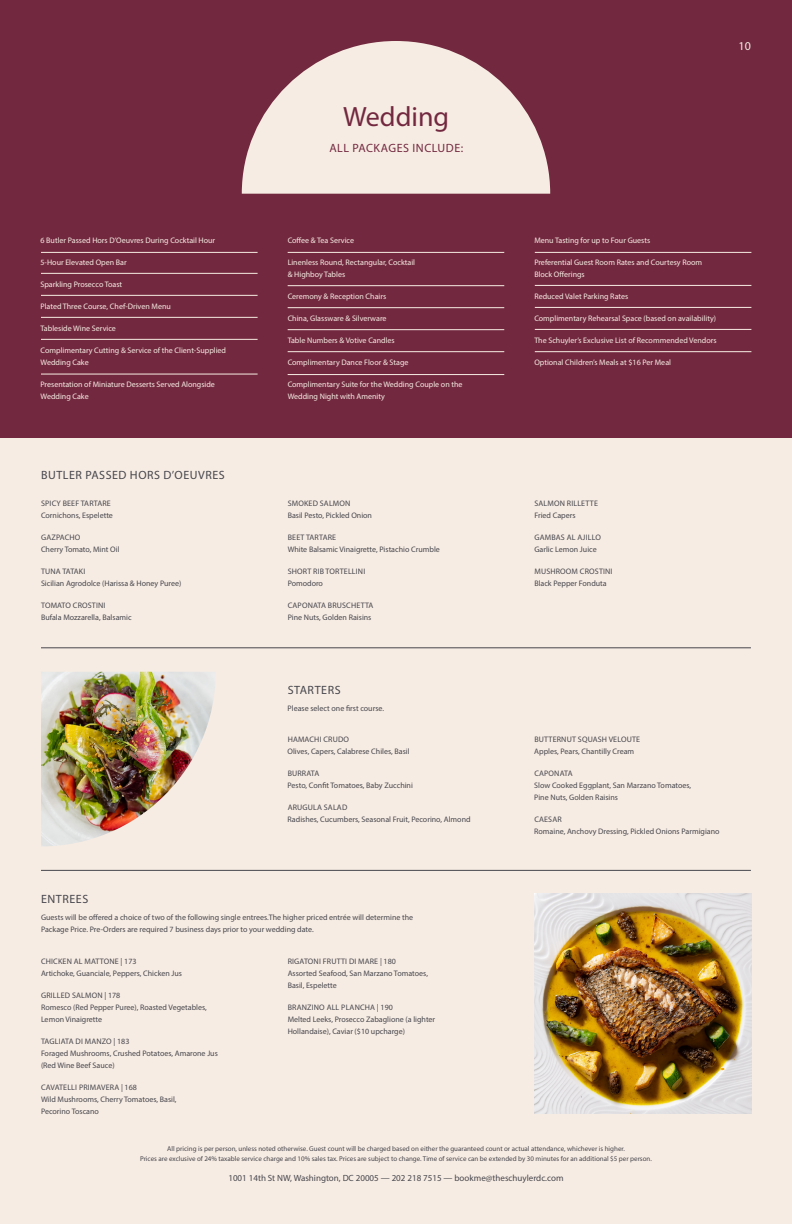
<style>
.page{position:relative;width:792px;height:1224px;background:#f7ece3}
.page>*{position:absolute;margin:0;border:0;box-sizing:border-box;transform-origin:0 0}
.t1{font:28px "Myriad Pro";color:#722940}
.t2{font:12px "Myriad Pro";letter-spacing:.045em;color:#46464d}
.t3{font:12px "Myriad Pro";letter-spacing:.045em;color:#722940}
.t4{font:12px "Myriad Pro";color:#f7ece3}
.Body{font:9px "Myriad Pro";color:#46464d}
.Ingredients{font:8px/12px "Myriad Pro";color:#46464d}
.Ingredients-2{font:8px/12px "Myriad Pro";color:#f7ece3}
.Dish{font:8px "Myriad Pro";letter-spacing:.02em;color:#46464d}
.Body-2{font:7px/10px "Myriad Pro";color:#46464d;text-align:center}
</style>
<div class="page">
<div style="left:0;top:0;width:792px;height:438px;background:#722940"></div>
<svg style="left:242px;top:41px;width:308px;height:153px;fill:#f7ece3"></svg>
<hr style="left:41px;top:295px;width:217px;height:1px;background:#f7ece3">
<hr style="left:288px;top:307px;width:216px;height:1px;background:#f7ece3">
<hr style="left:535px;top:285px;width:216px;height:1px;background:#f7ece3">
<hr style="left:41px;top:317px;width:217px;height:1px;background:#f7ece3">
<hr style="left:288px;top:329px;width:216px;height:1px;background:#f7ece3">
<hr style="left:535px;top:307px;width:216px;height:1px;background:#f7ece3">
<hr style="left:41px;top:339px;width:217px;height:1px;background:#f7ece3">
<hr style="left:41px;top:374px;width:217px;height:1px;background:#f7ece3">
<hr style="left:288px;top:351px;width:216px;height:1px;background:#f7ece3">
<hr style="left:535px;top:351px;width:216px;height:1px;background:#f7ece3">
<hr style="left:288px;top:374px;width:216px;height:1px;background:#f7ece3">
<hr style="left:535px;top:329px;width:216px;height:1px;background:#f7ece3">
<hr style="left:41px;top:273px;width:217px;height:1px;background:#f7ece3">
<hr style="left:288px;top:285px;width:216px;height:1px;background:#f7ece3">
<hr style="left:535px;top:252px;width:216px;height:1px;background:#f7ece3">
<hr style="left:41px;top:252px;width:217px;height:1px;background:#f7ece3">
<hr style="left:288px;top:252px;width:216px;height:1px;background:#f7ece3">
<hr style="left:41px;top:648px;width:710px;height:1px;background:#46464d">
<hr style="left:41px;top:870px;width:710px;height:1px;background:#46464d">
<img style="left:41px;top:672px;width:174px;height:174px">
<img style="left:534px;top:894px;width:218px;height:219px">
<h1 class="t1" style="left:343px;top:99px;width:108px">Wedding</h1>
<h2 class="t3" style="left:329px;top:140px;width:135px">ALL PACKAGES INCLUDE:</h2>
<h2 class="t4" style="left:738px;top:39px;width:14px">10</h2>
<p class="Ingredients-2" style="left:40px;top:234px;width:176px">6 Butler Passed Hors D’Oeuvres During Cocktail Hour</p>
<p class="Ingredients-2" style="left:40px;top:256px;width:88px">5-Hour Elevated Open Bar</p>
<p class="Ingredients-2" style="left:40px;top:278px;width:83px">Sparkling Prosecco Toast</p>
<p class="Ingredients-2" style="left:40px;top:300px;width:132px">Plated Three Course, Chef-Driven Menu</p>
<p class="Ingredients-2" style="left:40px;top:322px;width:77px">Tableside Wine Service</p>
<p class="Ingredients-2" style="left:40px;top:344px;width:187px">Complimentary Cutting &amp; Service of the Client-Supplied<br>Wedding Cake</p>
<p class="Ingredients-2" style="left:40px;top:378px;width:176px">Presentation of Miniature Desserts Served Alongside<br>Wedding Cake</p>
<h2 class="t2" style="left:41px;top:467px;width:185px">BUTLER PASSED HORS D’OEUVRES</h2>
<p class="Dish" style="left:41px;top:499px;width:71px">SPICY BEEF TARTARE</p>
<p class="Ingredients" style="left:41px;top:510px;width:74px">Cornichons, Espelette</p>
<p class="Dish" style="left:41px;top:533px;width:41px">GAZPACHO</p>
<p class="Ingredients" style="left:41px;top:544px;width:80px">Cherry Tomato, Mint Oil</p>
<p class="Dish" style="left:41px;top:567px;width:46px">TUNA TATAKI</p>
<p class="Ingredients" style="left:41px;top:578px;width:142px">Sicilian Agrodolce (Harissa &amp; Honey Puree)</p>
<p class="Dish" style="left:41px;top:601px;width:66px">TOMATO CROSTINI</p>
<p class="Ingredients" style="left:41px;top:612px;width:92px">Bufala Mozzarella, Balsamic</p>
<p class="Ingredients-2" style="left:288px;top:234px;width:68px">Coffee &amp; Tea Service</p>
<p class="Ingredients-2" style="left:288px;top:256px;width:129px">Linenless Round, Rectangular, Cocktail &amp; Highboy Tables</p>
<p class="Ingredients-2" style="left:288px;top:290px;width:100px">Ceremony &amp; Reception Chairs</p>
<p class="Ingredients-2" style="left:288px;top:312px;width:100px">China, Glassware &amp; Silverware</p>
<p class="Ingredients-2" style="left:288px;top:334px;width:109px">Table Numbers &amp; Votive Candles</p>
<p class="Ingredients-2" style="left:288px;top:356px;width:122px">Complimentary Dance Floor &amp; Stage</p>
<p class="Ingredients-2" style="left:288px;top:378px;width:176px">Complimentary Suite for the Wedding Couple on the<br>Wedding Night with Amenity</p>
<p class="Dish" style="left:288px;top:499px;width:64px">SMOKED SALMON</p>
<p class="Ingredients" style="left:288px;top:510px;width:86px">Basil Pesto, Pickled Onion</p>
<p class="Dish" style="left:288px;top:533px;width:50px">BEET TARTARE</p>
<p class="Ingredients" style="left:288px;top:544px;width:154px">White Balsamic Vinaigrette, Pistachio Crumble</p>
<p class="Dish" style="left:288px;top:567px;width:79px">SHORT RIB TORTELLINI</p>
<p class="Ingredients" style="left:288px;top:578px;width:37px">Pomodoro</p>
<p class="Dish" style="left:288px;top:601px;width:87px">CAPONATA BRUSCHETTA</p>
<p class="Ingredients" style="left:288px;top:612px;width:85px">Pine Nuts, Golden Raisins</p>
<h2 class="t2" style="left:288px;top:683px;width:54px">STARTERS</h2>
<p class="Ingredients" style="left:288px;top:702px;width:98px">Please select one first course.</p>
<p class="Dish" style="left:288px;top:734px;width:63px">HAMACHI CRUDO</p>
<p class="Ingredients" style="left:288px;top:745px;width:124px">Olives, Capers, Calabrese Chiles, Basil</p>
<p class="Dish" style="left:288px;top:768px;width:33px">BURRATA</p>
<p class="Ingredients" style="left:288px;top:779px;width:127px">Pesto, Confit Tomatoes, Baby Zucchini</p>
<p class="Dish" style="left:288px;top:802px;width:61px">ARUGULA SALAD</p>
<p class="Ingredients" style="left:288px;top:813px;width:185px">Radishes, Cucumbers, Seasonal Fruit, Pecorino, Almond</p>
<h2 class="t2" style="left:41px;top:892px;width:49px">ENTREES</h2>
<p class="Ingredients" style="left:41px;top:911px;width:374px">Guests will be offered a choice of two of the following single entrees.The higher priced entrée will determine the<br>Package Price. Pre-Orders are required 7 business days prior to your wedding date.</p>
<p class="Dish" style="left:288px;top:957px;width:110px">RIGATONI FRUTTI DI MARE | 180</p>
<p class="Ingredients" style="left:288px;top:968px;width:142px">Assorted Seafood, San Marzano Tomatoes,<br>Basil, Espelette</p>
<p class="Dish" style="left:288px;top:1003px;width:107px">BRANZINO ALL PLANCHA | 190</p>
<p class="Ingredients" style="left:288px;top:1014px;width:149px">Melted Leeks, Prosecco Zabaglione (a lighter<br>Hollandaise), Caviar ($10 upcharge)</p>
<p class="Dish" style="left:41px;top:957px;width:97px">CHICKEN AL MATTONE | 173</p>
<p class="Ingredients" style="left:41px;top:968px;width:143px">Artichoke, Guanciale, Peppers, Chicken Jus</p>
<p class="Dish" style="left:41px;top:991px;width:81px">GRILLED SALMON | 178</p>
<p class="Ingredients" style="left:41px;top:1002px;width:167px">Romesco (Red Pepper Puree), Roasted Vegetables,<br>Lemon Vinaigrette</p>
<p class="Dish" style="left:41px;top:1037px;width:90px">TAGLIATA DI MANZO | 183</p>
<p class="Ingredients" style="left:41px;top:1048px;width:178px">Foraged Mushrooms, Crushed Potatoes, Amarone Jus (Red Wine Beef Sauce)</p>
<p class="Dish" style="left:41px;top:1083px;width:97px">CAVATELLI PRIMAVERA | 168</p>
<p class="Ingredients" style="left:41px;top:1094px;width:137px">Wild Mushrooms, Cherry Tomatoes, Basil,<br>Pecorino Toscano</p>
<p class="Ingredients-2" style="left:534px;top:234px;width:117px">Menu Tasting for up to Four Guests</p>
<p class="Ingredients-2" style="left:534px;top:256px;width:169px">Preferential Guest Room Rates and Courtesy Room<br>Block Offerings</p>
<p class="Ingredients-2" style="left:534px;top:290px;width:95px">Reduced Valet Parking Rates</p>
<p class="Ingredients-2" style="left:534px;top:312px;width:183px">Complimentary Rehearsal Space (based on availability)</p>
<p class="Ingredients-2" style="left:534px;top:334px;width:184px">The Schuyler’s Exclusive List of Recommended Vendors</p>
<p class="Ingredients-2" style="left:534px;top:356px;width:138px">Optional Children’s Meals at $16 Per Meal</p>
<p class="Dish" style="left:534px;top:499px;width:65px">SALMON RILLETTE</p>
<p class="Ingredients" style="left:534px;top:510px;width:43px">Fried Capers</p>
<p class="Dish" style="left:534px;top:533px;width:68px">GAMBAS AL AJILLO</p>
<p class="Ingredients" style="left:534px;top:544px;width:64px">Garlic Lemon Juice</p>
<p class="Dish" style="left:534px;top:567px;width:80px">MUSHROOM CROSTINI</p>
<p class="Ingredients" style="left:534px;top:578px;width:74px">Black Pepper Fonduta</p>
<p class="Dish" style="left:534px;top:734px;width:107px">BUTTERNUT SQUASH VELOUTE</p>
<p class="Ingredients" style="left:534px;top:745px;width:102px">Apples, Pears, Chantilly Cream</p>
<p class="Dish" style="left:534px;top:768px;width:40px">CAPONATA</p>
<p class="Ingredients" style="left:534px;top:779px;width:159px">Slow Cooked Eggplant, San Marzano Tomatoes,<br>Pine Nuts, Golden Raisins</p>
<p class="Dish" style="left:534px;top:814px;width:29px">CAESAR</p>
<p class="Ingredients" style="left:534px;top:825px;width:187px">Romaine, Anchovy Dressing, Pickled Onions Parmigiano</p>
<p class="Body-2" style="left:140px;top:1144px;width:513px">All pricing is per person, unless noted otherwise. Guest count will be charged based on either the guaranteed count or actual attendance, whichever is higher.<br>Prices are exclusive of 24% taxable service charge and 10% sales tax. Prices are subject to change. Time of service can be extended by 30 minutes for an additional $5 per person.</p>
<p class="Body" style="left:228px;top:1172px;width:337px">1001 14th St NW, Washington, DC 20005 — 202 218 7515 — bookme@theschuylerdc.com</p>
</div>
